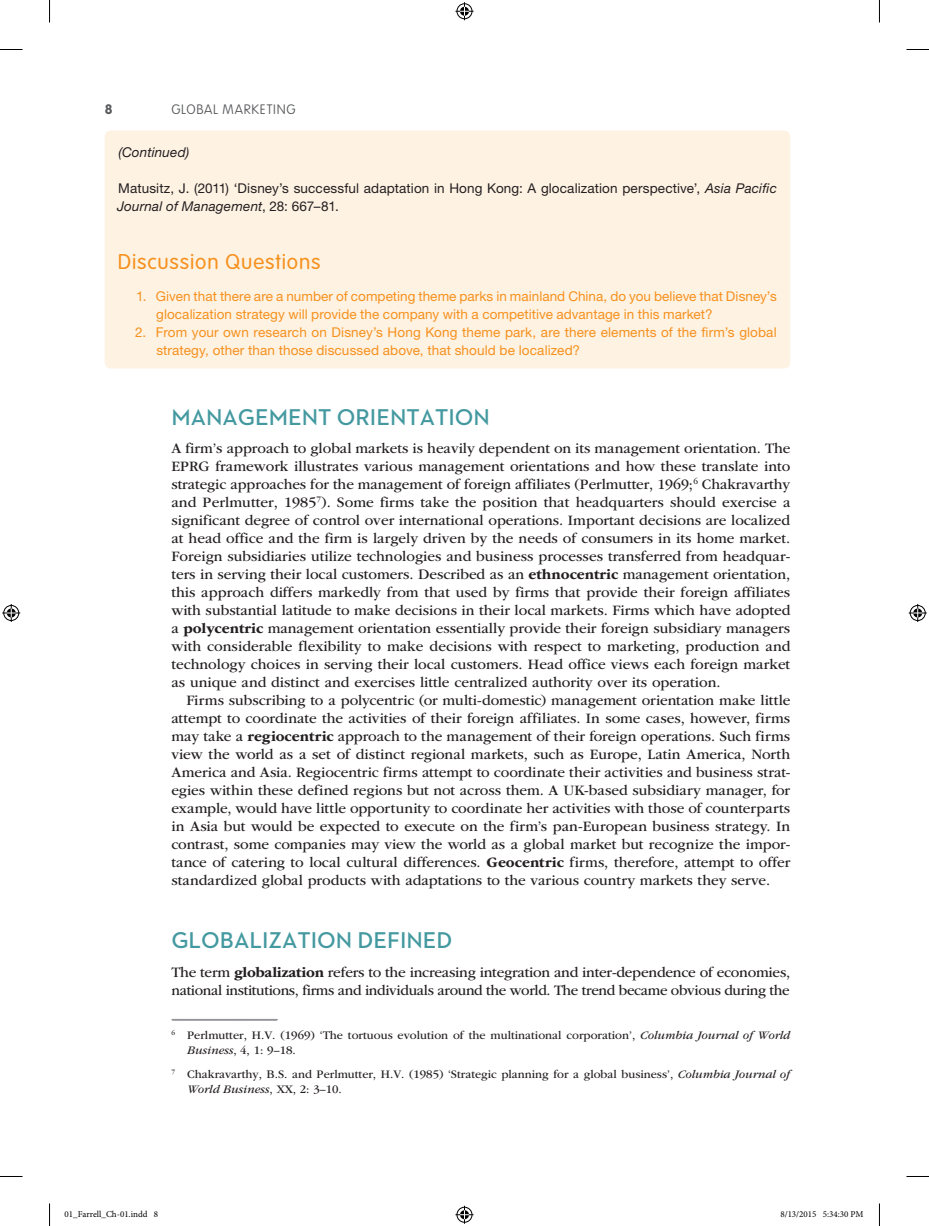
<style>
.page{position:relative;width:929px;height:1226px;background:#fff}
.page>*{position:absolute;margin:0;border:0;box-sizing:border-box;transform-origin:0 0}
.t1{font:600 23.25px "Neutraface 2 Text";color:#4499a0}
.BX4_BH1{font:300 21px "VAG Rounded Std";letter-spacing:.04em;color:#f6911e}
.TEXT{font:15px/18px "ITC Garamond Std";letter-spacing:-.015em;color:#231f20;text-align:justify}
.TEXT_IND{font:15px/18px "ITC Garamond Std";letter-spacing:-.005em;color:#231f20;text-align:justify}
.BX4_BNL{font:13.5px/18px "Helvetica Neue LT Std";letter-spacing:.005em;color:#f6911e}
.BX4_BREF{font:13.5px/18px "Helvetica Neue LT Std";letter-spacing:.01em;color:#231f20}
.t2{font:100 13.5px "VAG Rounded Std";letter-spacing:.055em;color:#57585a}
.BX4_BTEXT{font:italic 13.5px "Helvetica Neue LT Std";letter-spacing:.01em;color:#231f20}
.t3{font:700 13.5px "VAG Rounded Std";color:#57585a}
.FNT{font:12px/15px "ITC Garamond Std";color:#231f20}
.t4{font:9px "Minion Pro";color:#000}
.s1{font-style:italic}
.s2{font-weight:700}
</style>
<div class="page">
<svg style="left:172px;top:1019px;width:105px;height:1px"></svg>
<div style="left:105px;top:130px;width:685px;height:238px;background:#fef2e3;border-radius:6px"></div>
<svg style="left:0;top:49px;width:22px;height:1px"></svg>
<svg style="left:906px;top:49px;width:22px;height:1px"></svg>
<svg style="left:0;top:1176px;width:22px;height:1px"></svg>
<svg style="left:906px;top:1176px;width:22px;height:1px"></svg>
<svg style="left:49px;top:0;width:1px;height:22px"></svg>
<svg style="left:49px;top:1203px;width:1px;height:23px"></svg>
<svg style="left:878px;top:0;width:1px;height:22px"></svg>
<svg style="left:878px;top:1204px;width:1px;height:22px"></svg>
<svg style="left:455px;top:2px;width:18px;height:18px"></svg>
<svg style="left:455px;top:1206px;width:18px;height:18px"></svg>
<svg style="left:2px;top:604px;width:18px;height:18px"></svg>
<svg style="left:908px;top:604px;width:18px;height:18px"></svg>
<p class="t3" style="left:105px;top:101px;width:9px">8</p>
<p class="t2" style="left:171px;top:101px;width:126px">GLOBAL MARKETING</p>
<p class="BX4_BTEXT" style="left:118px;top:144px;width:72px">(Continued)</p>
<p class="BX4_BREF" style="left:117px;top:179px;width:661px">Matusitz, J. (2011) ‘Disney’s successful adaptation in Hong Kong: A glocalization perspective’, <span class="s1">Asia Pacific<br>Journal of Management</span>, 28: 667–81.</p>
<p class="BX4_BH1" style="left:118px;top:250px;width:204px">Discussion Questions</p>
<p class="BX4_BNL" style="left:156px;top:287px;width:621px;text-indent:-20px">1. Given that there are a number of competing theme parks in mainland China, do you believe that Disney’s glocalization strategy will provide the company with a competitive advantage in this market?</p>
<p class="BX4_BNL" style="left:156px;top:323px;width:621px;text-indent:-21px">2. From your own research on Disney’s Hong Kong theme park, are there elements of the firm’s global strategy, other than those discussed above, that should be localized?</p>
<h1 class="t1" style="left:171px;top:402px;width:320px">MANAGEMENT ORIENTATION</h1>
<p class="TEXT" style="left:171px;top:440px;width:620px">A firm’s approach to global markets is heavily dependent on its management orientation. The EPRG framework illustrates various management orientations and how these translate into strategic approaches for the management of foreign affiliates (Perlmutter, 1969;<sup>6</sup> Chakravarthy and Perlmutter, 1985<sup>7</sup>). Some firms take the position that headquarters should exercise a significant degree of control over international operations. Important decisions are localized at head office and the firm is largely driven by the needs of consumers in its home market.<br>Foreign subsidiaries utilize technologies and business processes transferred from headquar&shy;ters in serving their local customers. Described as an <span class="s2">ethnocentric</span> management orientation, this approach differs markedly from that used by firms that provide their foreign affiliates with substantial latitude to make decisions in their local markets. Firms which have adopted a <span class="s2">polycentric</span> management orientation essentially provide their foreign subsidiary managers with considerable flexibility to make decisions with respect to marketing, production and technology choices in serving their local customers. Head office views each foreign market as unique and distinct and exercises little centralized authority over its operation.</p>
<p class="TEXT_IND" style="left:171px;top:692px;width:620px;text-indent:15px">Firms subscribing to a polycentric (or multi-domestic) management orientation make little attempt to coordinate the activities of their foreign affiliates. In some cases, however, firms may take a <span class="s2">regiocentric</span> approach to the management of their foreign operations. Such firms view the world as a set of distinct regional markets, such as Europe, Latin America, North America and Asia. Regiocentric firms attempt to coordinate their activities and business strat&shy;egies within these defined regions but not across them. A UK-based subsidiary manager, for example, would have little opportunity to coordinate her activities with those of counterparts in Asia but would be expected to execute on the firm’s pan-European business strategy. In contrast, some companies may view the world as a global market but recognize the impor&shy;tance of catering to local cultural differences. <span class="s2">Geocentric</span> firms, therefore, attempt to offer standardized global products with adaptations to the various country markets they serve.</p>
<h1 class="t1" style="left:171px;top:926px;width:282px">GLOBALIZATION DEFINED</h1>
<p class="TEXT" style="left:171px;top:963px;width:620px">The term <span class="s2">globalization</span> refers to the increasing integration and inter-dependence of economies, national institutions, firms and individuals around the world. The trend became obvious during the</p>
<p class="FNT" style="left:187px;top:1028px;width:604px;text-indent:-16px"><sup>6</sup> Perlmutter, H.V. (1969) ‘The tortuous evolution of the multinational corporation’, <span class="s1">Columbia Journal of World<br>Business</span>, 4, 1: 9–18.</p>
<p class="FNT" style="left:187px;top:1067px;width:604px;text-indent:-16px"><sup>7</sup> Chakravarthy, B.S. and Perlmutter, H.V. (1985) ‘Strategic planning for a global business’, <span class="s1">Columbia Journal of<br>World Business</span>, XX, 2: 3–10.</p>
<p class="t4" style="left:64px;top:1208px;width:95px">01_Farrell_Ch-01.indd 8</p>
<p class="t4" style="left:780px;top:1208px;width:85px">8/13/2015 5:34:30 PM</p>
</div>
